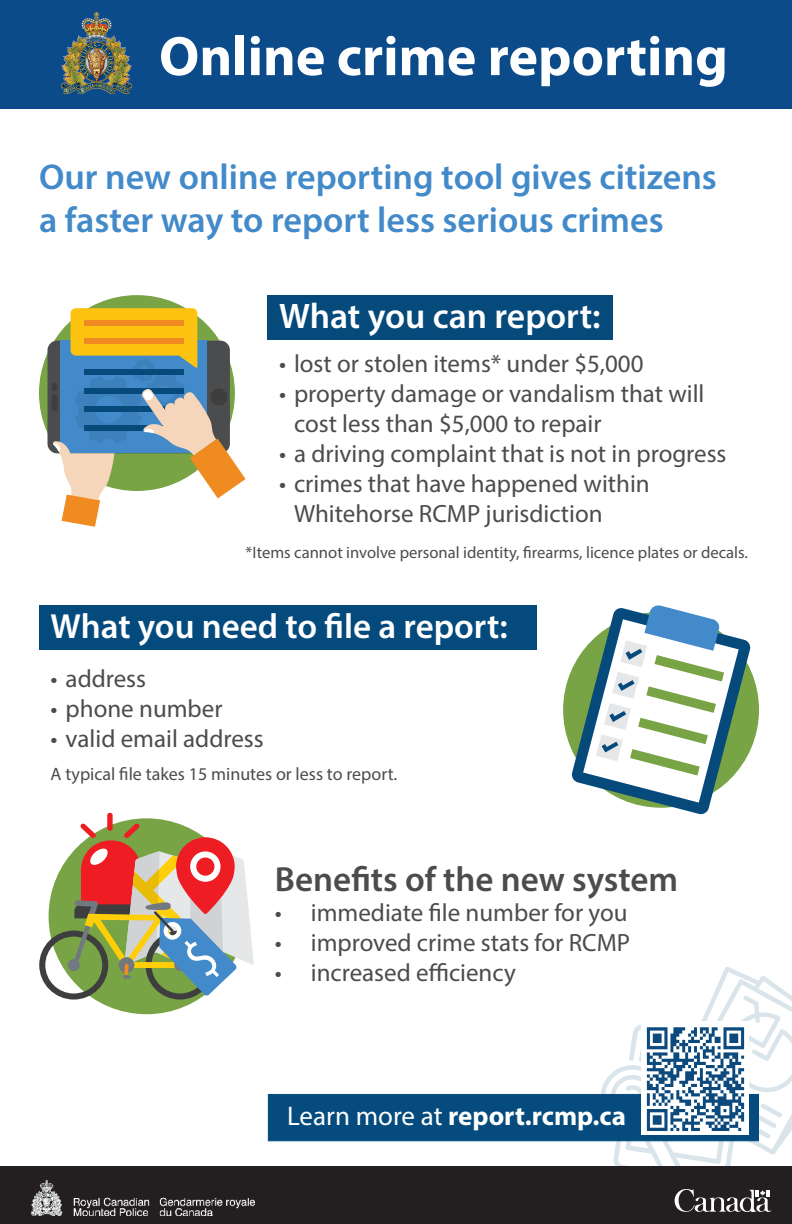
<style>
.page{position:relative;width:792px;height:1224px;background:#fff}
.page>*{position:absolute;margin:0;border:0;box-sizing:border-box;transform-origin:0 0}
.Main_Text{font:700 56px "Myriad Pro";color:#fff}
.t1{font:600 36px/43.2px "Myriad Pro";color:#428ac9}
.t2{font:600 35.6px "Myriad Pro";color:#fff}
.t3{font:600 35px "Myriad Pro";color:#fff}
.t4{font:600 35px "Myriad Pro";color:#4b4c4d}
.Back_Info{font:700 27px "Myriad Pro";color:#fff}
.t5{font:25px/30px "Myriad Pro";color:#4b4c4d}
.Main_Text-2{font:18px "Myriad Pro";color:#4b4c4d}
.Main_Text-3{font:16.6px "Myriad Pro";color:#4b4c4d}
.s1{font-weight:400}
</style>
<div class="page">
<div style="left:0;top:1166px;width:792px;height:58px;background:#231f20"></div>
<img style="left:32px;top:1180px;width:223px;height:36px">
<div style="left:0;top:0;width:792px;height:108px;background:#0c4b89"></div>
<div style="left:39px;top:295px;width:196px;height:196px;background:#78a446;border-radius:50%"></div>
<div style="left:49px;top:818px;width:195px;height:196px;background:#78a446;border-radius:50%"></div>
<div style="left:107px;top:813px;width:6px;height:18px;background:#ee1d23;border-radius:3px"></div>
<svg style="left:39px;top:823px;width:215px;height:177px"></svg>
<div style="left:48px;top:341px;width:182px;height:112px;background:#4b4c4d;border-radius:10px"></div>
<div style="left:52px;top:394px;width:5px;height:17px;background:#3e3e3f;border-radius:3px"></div>
<div style="left:52px;top:383px;width:5px;height:8px;background:#3e3e3f;border-radius:3px"></div>
<svg style="left:53px;top:308px;width:193px;height:219px"></svg>
<div style="left:267px;top:295px;width:346px;height:44px;background:#064a7c"></div>
<div style="left:39px;top:605px;width:497px;height:45px;background:#054a7c"></div>
<div style="left:563px;top:612px;width:196px;height:196px;background:#78a446;border-radius:50%"></div>
<svg style="left:571px;top:605px;width:180px;height:210px"></svg>
<svg style="left:600px;top:967px;width:192px;height:245px"></svg>
<img style="left:62px;top:13px;width:70px;height:80px">
<div style="left:268px;top:1094px;width:491px;height:47px;background:#054b7d;border:1px solid #054b7d"></div>
<img style="left:642px;top:1021px;width:107px;height:114px">
<p class="Main_Text" style="left:159px;top:20px;width:570px">Online crime reporting</p>
<h1 class="t1" style="left:39px;top:155px;width:679px">Our new online reporting tool gives citizens a faster way to report less serious crimes</h1>
<h1 class="t2" style="left:279px;top:294px;width:323px">What you can report:</h1>
<p class="t5" style="left:279px;top:348px;width:366px">• lost or stolen items* under $5,000</p>
<p class="t5" style="left:294px;top:378px;width:412px;text-indent:-15px">• property damage or vandalism that will cost less than $5,000 to repair</p>
<p class="t5" style="left:279px;top:438px;width:449px">• a driving complaint that is not in progress</p>
<p class="t5" style="left:294px;top:468px;width:357px;text-indent:-15px">• crimes that have happened within<br>Whitehorse RCMP jurisdiction</p>
<p class="Main_Text-3" style="left:246px;top:543px;width:504px">*Items cannot involve personal identity, firearms, licence plates or decals.</p>
<h1 class="t3" style="left:51px;top:604px;width:459px">What you need to file a report:</h1>
<p class="t5" style="left:51px;top:663px;width:97px">• address</p>
<p class="t5" style="left:51px;top:693px;width:173px">• phone number</p>
<p class="t5" style="left:51px;top:723px;width:215px">• valid email address</p>
<p class="Main_Text-2" style="left:51px;top:763px;width:348px">A typical file takes 15 minutes or less to report.</p>
<h1 class="t4" style="left:275px;top:857px;width:405px">Benefits of the new system</h1>
<p class="t5" style="left:275px;top:897px;width:354px">• immediate file number for you</p>
<p class="t5" style="left:275px;top:927px;width:357px">• improved crime stats for RCMP</p>
<p class="t5" style="left:275px;top:957px;width:243px">• increased efficiency</p>
<p class="Back_Info" style="left:287px;top:1098px;width:340px"><span class="s1">Learn more at</span> report.rcmp.ca</p>
</div>
